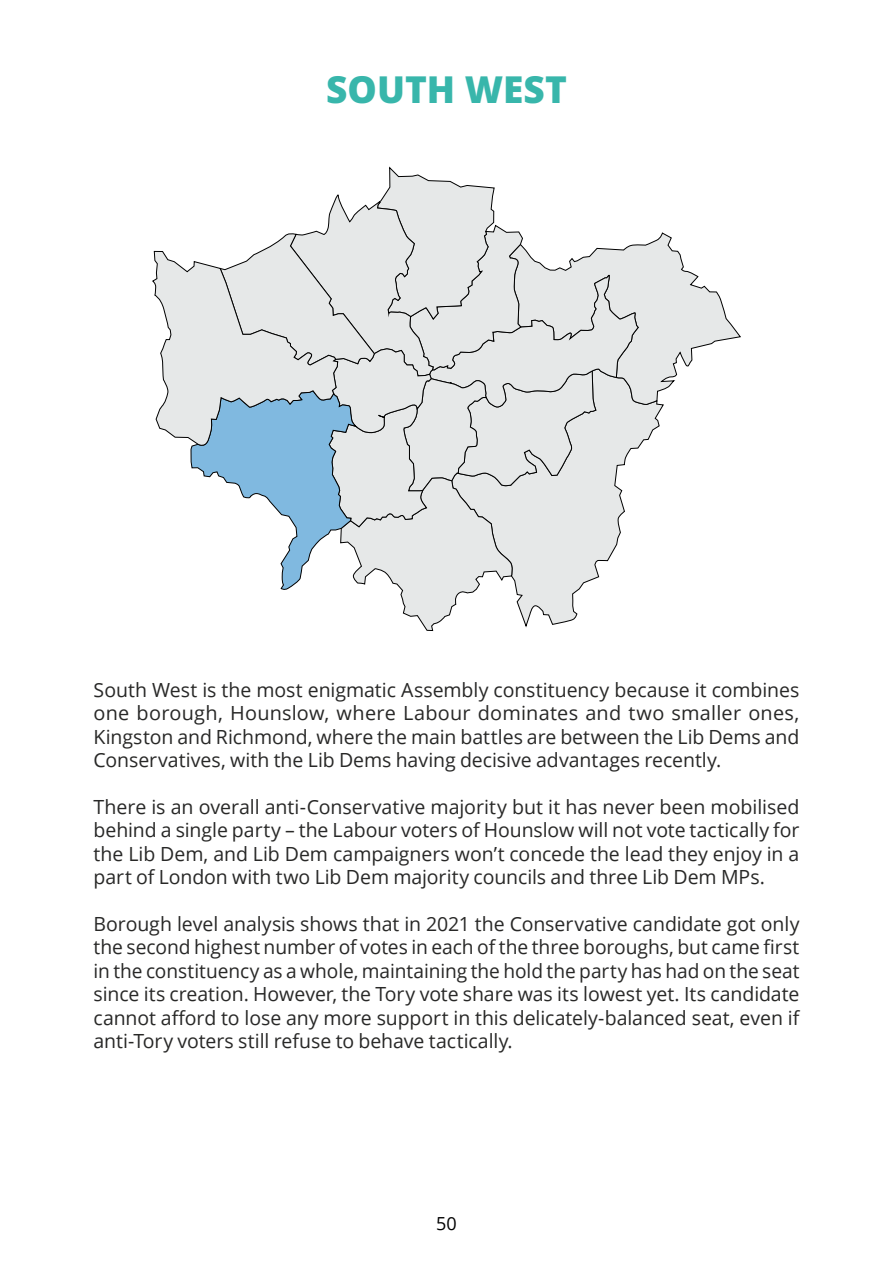
<style>
.page{position:relative;width:893px;height:1263px;background:#fff}
.page>*{position:absolute;margin:0;border:0;box-sizing:border-box;transform-origin:0 0}
.t1{font:37.05px "Open Sans";color:#38b6ab}
.t2{font:19.5px/23.4px "Open Sans";letter-spacing:-.005em;color:#282827;text-align:justify}
.t3{font:18px "Open Sans";color:#000}
</style>
<div class="page">
<svg style="left:152px;top:166px;width:589px;height:465px"></svg>
<h1 class="t1" style="left:326px;top:65px;width:242px">SOUTH WEST</h1>
<p class="t2" style="left:94px;top:678px;width:707px">South West is the most enigmatic Assembly constituency because it combines one borough, Hounslow, where Labour dominates and two smaller ones, Kingston and Richmond, where the main battles are between the Lib Dems and Conservatives, with the Lib Dems having decisive advantages recently.</p>
<p class="t2" style="left:94px;top:795px;width:707px">There is an overall anti-Conservative majority but it has never been mobilised behind a single party – the Labour voters of Hounslow will not vote tactically for the Lib Dem, and Lib Dem campaigners won’t concede the lead they enjoy in a part of London with two Lib Dem majority councils and three Lib Dem MPs.</p>
<p class="t2" style="left:94px;top:912px;width:707px">Borough level analysis shows that in 2021 the Conservative candidate got only the second highest number of votes in each of the three boroughs, but came first in the constituency as a whole, maintaining the hold the party has had on the seat since its creation. However, the Tory vote share was its lowest yet. Its candidate cannot afford to lose any more support in this delicately-balanced seat, even if anti-Tory voters still refuse to behave tactically.</p>
<p class="t3" style="left:436px;top:1211px;width:22px">50</p>
</div>
